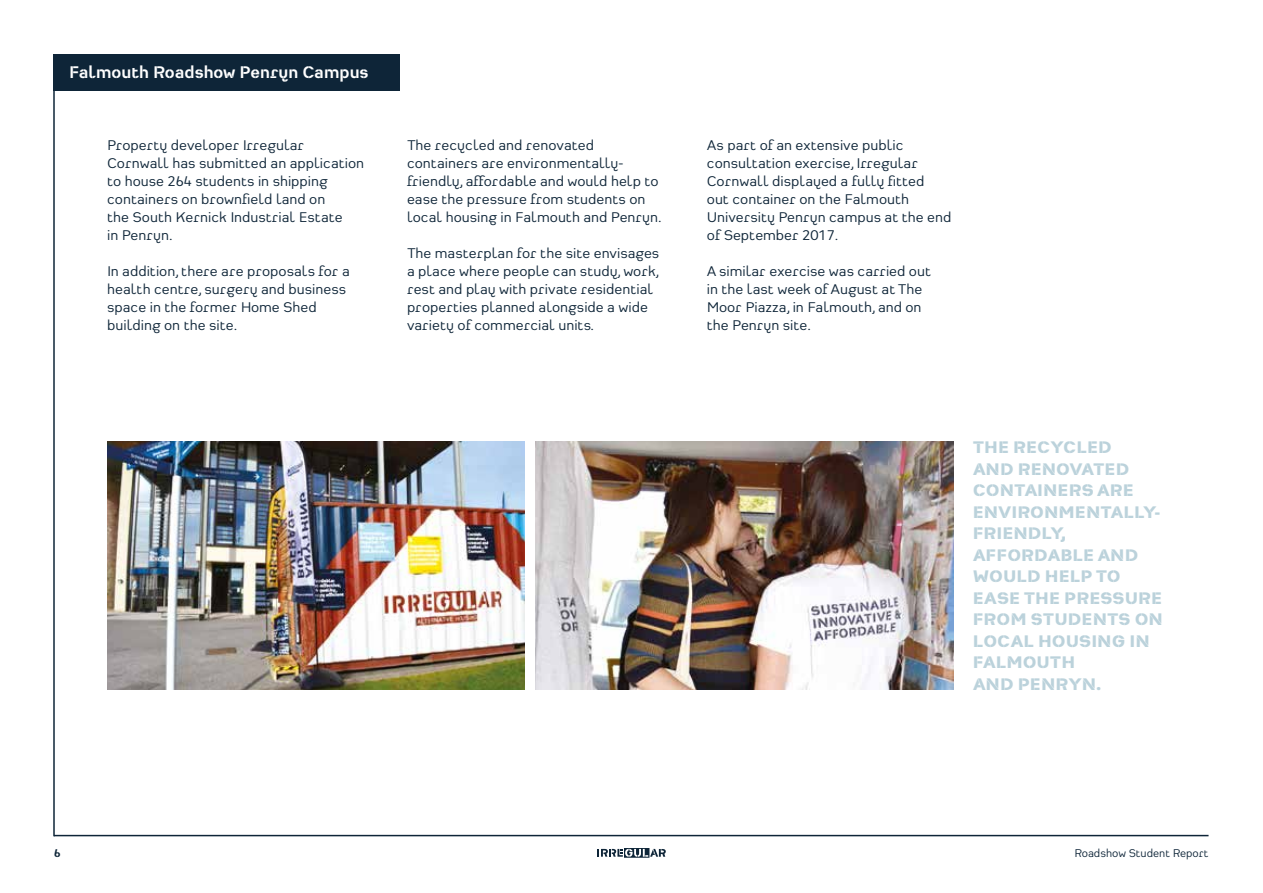
<style>
.page{position:relative;width:1263px;height:893px;background:#fff}
.page>*{position:absolute;margin:0;border:0;box-sizing:border-box;transform-origin:0 0}
.t1{font:700 18px "Heimat Stencil";color:#fff}
.t2{font:800 17.85px/21.5px "Heimat Stencil";color:#bbd2db;scale:1.04 1}
.t3{font:15px/18px "Heimat Sans";color:#0e2538;scale:1.04 1}
.t4{font:12px "Heimat Sans";color:#0e2538}
.t5{font:700 12px "Heimat Stencil";color:#0e2538}
</style>
<div class="page">
<img style="left:107px;top:441px;width:418px;height:249px">
<img style="left:535px;top:441px;width:418px;height:249px">
<hr style="left:53px;top:87px;width:2px;height:749px;background:#0e2538">
<div style="left:53px;top:54px;width:347px;height:37px;background:#0e2538"></div>
<hr style="left:54px;top:835px;width:1154px;height:1px;background:#0e2538">
<svg style="left:597px;top:848px;width:69px;height:10px"></svg>
<p class="t1" style="left:69px;top:61px;width:301px">Falmouth Roadshow Penryn Campus</p>
<p class="t3" style="left:107px;top:135px;width:249px">Property developer Irregular<br>Cornwall has submitted an application to house 264 students in shipping containers on brownfield land on<br>the South Kernick Industrial Estate<br>in Penryn.</p>
<p class="t3" style="left:107px;top:261px;width:235px">In addition, there are proposals for a health centre, surgery and business space in the former Home Shed building on the site.</p>
<p class="t3" style="left:407px;top:135px;width:246px">The recycled and renovated containers are environmentally&shy;friendly, affordable and would help to ease the pressure from students on local housing in Falmouth and Penryn.</p>
<p class="t3" style="left:407px;top:243px;width:244px">The masterplan for the site envisages a place where people can study, work, rest and play with private residential properties planned alongside a wide variety of commercial units.</p>
<p class="t3" style="left:707px;top:135px;width:237px">As part of an extensive public consultation exercise, Irregular<br>Cornwall displayed a fully fitted<br>out container on the Falmouth<br>University Penryn campus at the end of September 2017.</p>
<p class="t3" style="left:707px;top:261px;width:217px">A similar exercise was carried out in the last week of August at The<br>Moor Piazza, in Falmouth, and on the Penryn site.</p>
<p class="t2" style="left:973px;top:436px;width:185px">THE RECYCLED<br>AND RENOVATED<br>CONTAINERS ARE<br>ENVIRONMENTALLY-<br>FRIENDLY,<br>AFFORDABLE AND<br>WOULD HELP TO<br>EASE THE PRESSURE<br>FROM STUDENTS ON<br>LOCAL HOUSING IN<br>FALMOUTH<br>AND PENRYN.</p>
<p class="t5" style="left:54px;top:845px;width:8px">6</p>
<p class="t4" style="left:1074px;top:845px;width:136px">Roadshow Student Report</p>
</div>
